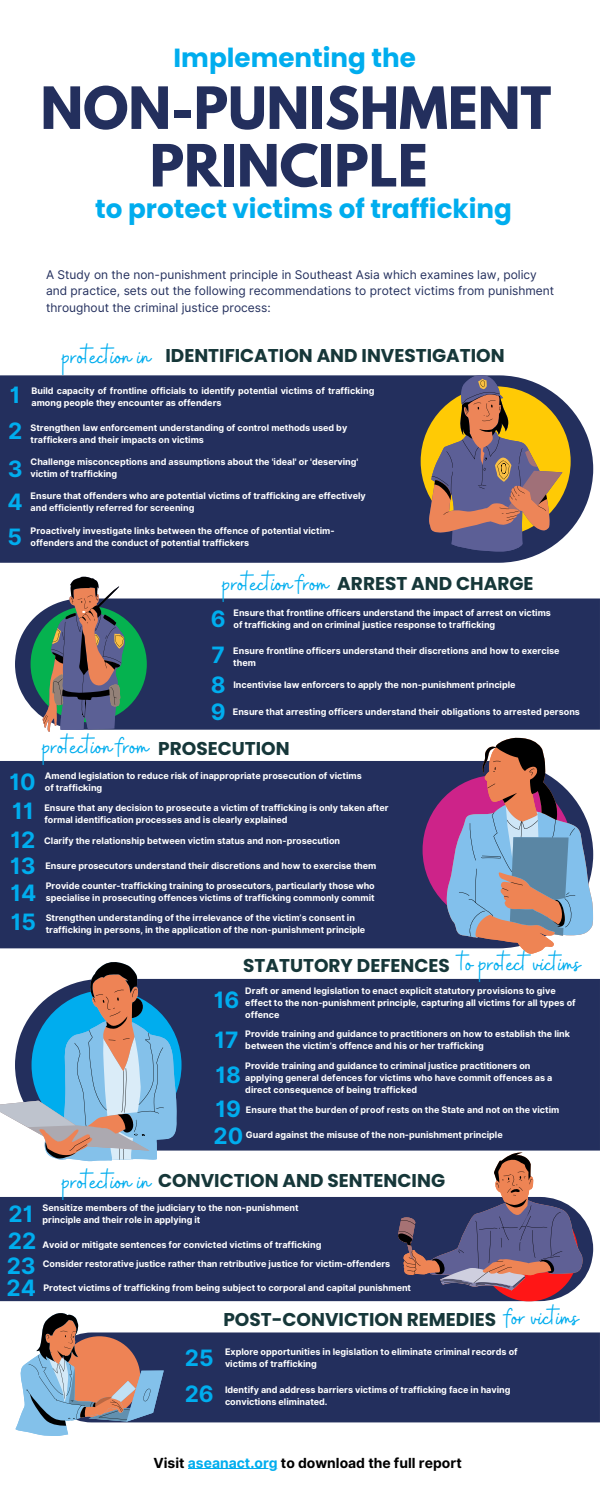
<style>
.page{position:relative;width:600px;height:1500px;background:#fff}
.page>*{position:absolute;margin:0;border:0;box-sizing:border-box;transform-origin:0 0}
.t1{font:700 51.6px/57.6px "League Spartan";color:#232f5d;text-align:center}
.t2{font:28.1px "Buffalo";color:#00adee}
.t3{font:700 26.2px "Poppins";color:#00adee}
.t4{font:700 22.6px "Inter";color:#00adee}
.t5{font:700 18.5px "Poppins";color:#163739}
.t6{font:700 13.9px "Inter";color:#000}
.t7{font:12px/16.5px "Inter";color:#232f5d}
.t8{font:700 9px/12px "Inter";color:#fff}
.s1{color:#00adee}
</style>
<div class="page">
<div style="left:0;top:375px;width:593px;height:188px;background:#232f5d"></div>
<div style="left:15px;top:599px;width:585px;height:131px;background:#232f5d"></div>
<div style="left:0;top:761px;width:446px;height:187px;background:#232f5d"></div>
<div style="left:421px;top:386px;width:150px;height:150px;background:#ffca05;border-radius:50%"></div>
<div style="left:31px;top:606px;width:116px;height:116px;background:#05b24f;border-radius:50%"></div>
<div style="left:423px;top:775px;width:150px;height:150px;background:#cd2389;border-radius:50%"></div>
<svg style="left:446px;top:738px;width:147px;height:216px"></svg>
<svg style="left:43px;top:577px;width:82px;height:155px"></svg>
<div style="left:177px;top:979px;width:423px;height:172px;background:#232f5d"></div>
<svg style="left:0;top:962px;width:177px;height:199px"></svg>
<div style="left:0;top:1197px;width:593px;height:104px;background:#232f5d"></div>
<div style="left:164px;top:1332px;width:436px;height:90px;background:#232f5d"></div>
<div style="left:480px;top:1203px;width:98px;height:98px;background:#ff1616;border-radius:50%"></div>
<svg style="left:398px;top:1153px;width:185px;height:138px"></svg>
<svg style="left:15px;top:1313px;width:149px;height:123px"></svg>
<svg style="left:429px;top:375px;width:133px;height:177px"></svg>
<hr style="left:188px;top:1469px;width:90px;height:1px;background:#00adee">
<p class="t3" style="left:174px;top:40px;width:244px">Implementing the</p>
<p class="t1" style="left:41px;top:86px;width:512px">NON-PUNISHMENT<br>PRINCIPLE</p>
<p class="t3" style="left:95px;top:191px;width:418px">to protect victims of trafficking</p>
<p class="t7" style="left:46px;top:266px;width:510px">A Study on the non-punishment principle in Southeast Asia which examines law, policy and practice, sets out the following recommendations to protect victims from punishment throughout the criminal justice process:</p>
<p class="t4" style="left:10px;top:382px;width:12px">1</p>
<p class="t4" style="left:8px;top:418px;width:16px">2</p>
<p class="t4" style="left:8px;top:455px;width:16px">3</p>
<p class="t4" style="left:8px;top:488px;width:17px">4</p>
<p class="t4" style="left:8px;top:523px;width:16px">5</p>
<p class="t2" style="left:62px;top:339px;width:90px">protection in</p>
<p class="t5" style="left:165px;top:343px;width:341px">IDENTIFICATION AND INVESTIGATION</p>
<p class="t8" style="left:32px;top:385px;width:344px">Build capacity of frontline officials to identify potential victims of trafficking among people they encounter as offenders</p>
<p class="t8" style="left:31px;top:421px;width:318px">Strengthen law enforcement understanding of control methods used by traffickers and their impacts on victims</p>
<p class="t8" style="left:31px;top:456px;width:329px">Challenge misconceptions and assumptions about the 'ideal' or 'deserving' victim of trafficking</p>
<p class="t8" style="left:31px;top:489px;width:337px">Ensure that offenders who are potential victims of trafficking are effectively and efficiently referred for screening</p>
<p class="t8" style="left:31px;top:525px;width:306px">Proactively investigate links between the offence of potential victim&shy;offenders and the conduct of potential traffickers</p>
<p class="t2" style="left:222px;top:566px;width:108px">protection from</p>
<p class="t5" style="left:337px;top:571px;width:198px">ARREST AND CHARGE</p>
<p class="t8" style="left:234px;top:607px;width:319px">Ensure that frontline officers understand the impact of arrest on victims of trafficking and on criminal justice response to trafficking</p>
<p class="t8" style="left:233px;top:644px;width:328px">Ensure frontline officers understand their discretions and how to exercise them</p>
<p class="t8" style="left:233px;top:678px;width:284px">Incentivise law enforcers to apply the non-punishment principle</p>
<p class="t8" style="left:233px;top:705px;width:349px">Ensure that arresting officers understand their obligations to arrested persons</p>
<p class="t5" style="left:158px;top:735px;width:133px">PROSECUTION</p>
<p class="t8" style="left:45px;top:770px;width:318px">Amend legislation to reduce risk of inappropriate prosecution of victims of trafficking</p>
<p class="t8" style="left:44px;top:801px;width:346px">Ensure that any decision to prosecute a victim of trafficking is only taken after formal identification processes and is clearly explained</p>
<p class="t8" style="left:44px;top:834px;width:298px">Clarify the relationship between victim status and non-prosecution</p>
<p class="t8" style="left:45px;top:860px;width:332px">Ensure prosecutors understand their discretions and how to exercise them</p>
<p class="t8" style="left:46px;top:880px;width:331px">Provide counter-trafficking training to prosecutors, particularly those who specialise in prosecuting offences victims of trafficking commonly commit</p>
<p class="t8" style="left:46px;top:911px;width:321px">Strengthen understanding of the irrelevance of the victim’s consent in trafficking in persons, in the application of the non-punishment principle</p>
<p class="t4" style="left:211px;top:606px;width:16px">6</p>
<p class="t4" style="left:212px;top:641px;width:15px">7</p>
<p class="t4" style="left:211px;top:671px;width:16px">8</p>
<p class="t4" style="left:211px;top:698px;width:16px">9</p>
<p class="t2" style="left:42px;top:728px;width:108px">protection from</p>
<p class="t4" style="left:10px;top:768px;width:28px">10</p>
<p class="t4" style="left:12px;top:797px;width:23px">11</p>
<p class="t4" style="left:11px;top:826px;width:26px">12</p>
<p class="t4" style="left:10px;top:852px;width:27px">13</p>
<p class="t4" style="left:10px;top:879px;width:27px">14</p>
<p class="t4" style="left:11px;top:908px;width:27px">15</p>
<p class="t2" style="left:460px;top:946px;width:122px">to protect victims</p>
<p class="t5" style="left:243px;top:952px;width:208px">STATUTORY DEFENCES</p>
<p class="t8" style="left:245px;top:985px;width:332px">Draft or amend legislation to enact explicit statutory provisions to give effect to the non-punishment principle, capturing all victims for all types of offence</p>
<p class="t8" style="left:245px;top:1028px;width:326px">Provide training and guidance to practitioners on how to establish the link between the victim’s offence and his or her trafficking</p>
<p class="t8" style="left:245px;top:1060px;width:309px">Provide training and guidance to criminal justice practitioners on applying general defences for victims who have commit offences as a direct consequence of being trafficked</p>
<p class="t8" style="left:246px;top:1103px;width:315px">Ensure that the burden of proof rests on the State and not on the victim</p>
<p class="t8" style="left:246px;top:1128px;width:258px">Guard against the misuse of the non-punishment principle</p>
<p class="t5" style="left:158px;top:1168px;width:288px">CONVICTION AND SENTENCING</p>
<p class="t8" style="left:43px;top:1202px;width:258px">Sensitize members of the judiciary to the non-punishment principle and their role in applying it</p>
<p class="t8" style="left:43px;top:1238px;width:280px">Avoid or mitigate sentences for convicted victims of trafficking</p>
<p class="t8" style="left:43px;top:1258px;width:349px">Consider restorative justice rather than retributive justice for victim-offenders</p>
<p class="t8" style="left:43px;top:1281px;width:369px">Protect victims of trafficking from being subject to corporal and capital punishment</p>
<p class="t5" style="left:223px;top:1307px;width:274px">POST-CONVICTION REMEDIES</p>
<p class="t8" style="left:225px;top:1345px;width:294px">Explore opportunities in legislation to eliminate criminal records of victims of trafficking</p>
<p class="t8" style="left:225px;top:1384px;width:287px">Identify and address barriers victims of trafficking face in having convictions eliminated.</p>
<p class="t4" style="left:214px;top:986px;width:27px">16</p>
<p class="t4" style="left:214px;top:1027px;width:26px">17</p>
<p class="t4" style="left:216px;top:1061px;width:27px">18</p>
<p class="t4" style="left:216px;top:1095px;width:27px">19</p>
<p class="t4" style="left:213px;top:1122px;width:31px">20</p>
<p class="t2" style="left:62px;top:1164px;width:90px">protection in</p>
<p class="t4" style="left:8px;top:1201px;width:26px">21</p>
<p class="t4" style="left:8px;top:1228px;width:30px">22</p>
<p class="t4" style="left:7px;top:1252px;width:31px">23</p>
<p class="t4" style="left:7px;top:1274px;width:31px">24</p>
<p class="t2" style="left:506px;top:1300px;width:74px">for victims</p>
<p class="t4" style="left:185px;top:1344px;width:30px">25</p>
<p class="t4" style="left:185px;top:1380px;width:31px">26</p>
<p class="t6" style="left:153px;top:1455px;width:310px">Visit <span class="s1">aseanact.org</span> to download the full report</p>
</div>
